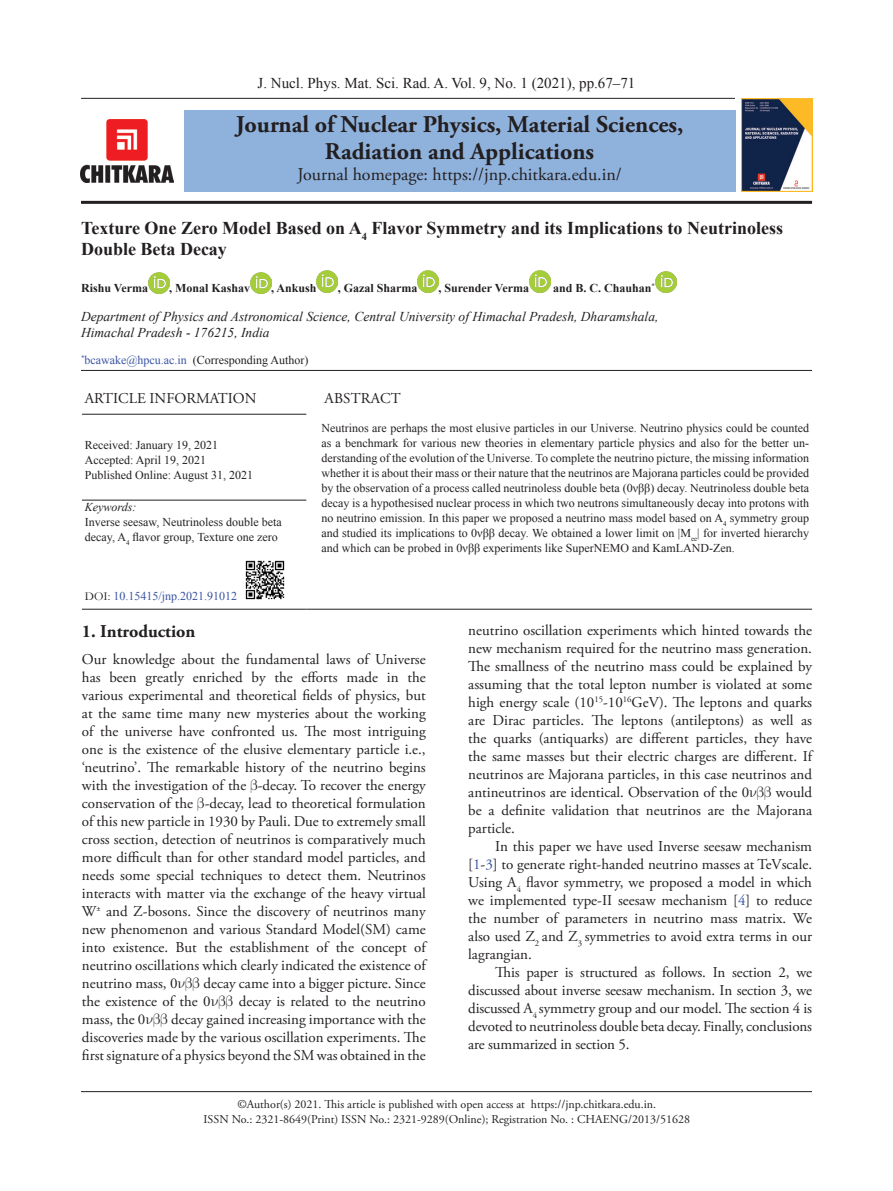
<style>
.page{position:relative;width:893px;height:1191px;background:#fff}
.page>*{position:absolute;margin:0;border:0;box-sizing:border-box;transform-origin:0 0}
.t1{font:700 24px/27px "Adobe Garamond Pro";color:#231f20;text-align:center}
.t2{font:700 18px/21px "Times New Roman";color:#231f20}
.t3{font:18px "Adobe Garamond Pro";color:#231f20}
.t4{font:700 18px "Adobe Garamond Pro";color:#231f20}
.t5{font:15px/18px "Adobe Garamond Pro";color:#231f20;text-align:justify}
.t6{font:15px "Times New Roman";color:#231f20}
.t7{font:italic 13.5px/16.5px "Times New Roman";color:#231f20}
.t8{font:12px/15px "Times New Roman";color:#231f20}
.t9{font:12px/15px "Adobe Garamond Pro";color:#231f20;text-align:center}
.t10{font:700 12px "Times New Roman";color:#231f20}
.t11{font:12px "Times New Roman";color:#3853a3}
.t12{font:italic 12px "Times New Roman";color:#231f20}
.s1{color:#3853a3}
.s2{font-family:"Garamond";color:#231f20}
</style>
<div class="page">
<hr style="left:81px;top:1091px;width:731px;height:1px;background:#231f20">
<img style="left:80px;top:119px;width:93px;height:63px">
<hr style="left:81px;top:201px;width:731px;height:3px;background:#231f20">
<div style="left:184px;top:110px;width:551px;height:81px;background:#8fb2dd"></div>
<hr style="left:81px;top:98px;width:654px;height:1px;background:#231f20">
<img style="left:742px;top:99px;width:70px;height:92px">
<hr style="left:81px;top:370px;width:731px;height:1px;background:#231f20">
<img style="left:148px;top:272px;width:21px;height:21px">
<img style="left:250px;top:272px;width:21px;height:21px">
<img style="left:317px;top:271px;width:21px;height:21px">
<img style="left:417px;top:271px;width:21px;height:21px">
<img style="left:529px;top:271px;width:21px;height:21px">
<img style="left:655px;top:271px;width:21px;height:21px">
<hr style="left:82px;top:414px;width:224px;height:1px;background:#231f20">
<hr style="left:82px;top:500px;width:224px;height:1px;background:#231f20">
<hr style="left:306px;top:609px;width:506px;height:1px;background:#231f20">
<hr style="left:82px;top:609px;width:224px;height:1px;background:#231f20">
<img style="left:245px;top:560px;width:40px;height:40px">
<p class="t6" style="left:258px;top:73px;width:379px">J. Nucl. Phys. Mat. Sci. Rad. A. Vol. 9, No. 1 (2021), pp.67–71</p>
<h1 class="t1" style="left:236px;top:112px;width:449px">Journal of Nuclear Physics, Material Sciences,<br>Radiation and Applications</h1>
<p class="t3" style="left:297px;top:164px;width:326px">Journal homepage: https://jnp.chitkara.edu.in/</p>
<p class="t2" style="left:81px;top:216px;width:704px">Texture One Zero Model Based on A<sub>4</sub> Flavor Symmetry and its Implications to Neutrinoless<br>Double Beta Decay</p>
<p class="t10" style="left:81px;top:280px;width:69px">Rishu Verma</p>
<p class="t10" style="left:169px;top:280px;width:83px">, Monal Kashav</p>
<p class="t10" style="left:271px;top:280px;width:47px">, Ankush</p>
<p class="t10" style="left:338px;top:280px;width:81px">, Gazal Sharma</p>
<p class="t10" style="left:438px;top:280px;width:92px">, Surender Verma</p>
<p class="t10" style="left:553px;top:280px;width:103px">and B. C. Chauhan<sup>*</sup></p>
<p class="t7" style="left:81px;top:307px;width:579px">Department of Physics and Astronomical Science, Central University of Himachal Pradesh, Dharamshala,<br>Himachal Pradesh - 176215, India</p>
<p class="t8" style="left:81px;top:352px;width:229px"><sup>*</sup><span class="s1">bcawake@hpcu.ac.in</span> (Corresponding Author)</p>
<p class="t5" style="left:85px;top:390px;width:173px">ARTICLE INFORMATION</p>
<p class="t5" style="left:324px;top:390px;width:78px">ABSTRACT</p>
<p class="t8" style="left:85px;top:437px;width:170px">Received: January 19, 2021<br>Accepted: April 19, 2021<br>Published Online: August 31, 2021</p>
<p class="t8" style="left:321px;top:420px;width:489px;text-align:justify">Neutrinos are perhaps the most elusive particles in our Universe. Neutrino physics could be counted as a benchmark for various new theories in elementary particle physics and also for the better un&shy;derstanding of the evolution of the Universe. To complete the neutrino picture, the missing information whether it is about their mass or their nature that the neutrinos are Majorana particles could be provided by the observation of a process called neutrinoless double beta (0νββ) decay. Neutrinoless double beta decay is a hypothesised nuclear process in which two neutrons simultaneously decay into protons with no neutrino emission. In this paper we proposed a neutrino mass model based on A<sub>4</sub> symmetry group and studied its implications to 0νββ decay. We obtained a lower limit on |M<sub>ee</sub>| for inverted hierarchy and which can be probed in 0νββ experiments like SuperNEMO and KamLAND-Zen.</p>
<p class="t12" style="left:85px;top:499px;width:53px">Keywords:</p>
<p class="t8" style="left:85px;top:515px;width:198px">Inverse seesaw, Neutrinoless double beta decay, A<sub>4</sub> flavor group, Texture one zero</p>
<p class="t11" style="left:85px;top:588px;width:154px"><span class="s2">DOI:</span> 10.15415/jnp.2021.91012</p>
<p class="t4" style="left:82px;top:621px;width:115px">1. Introduction</p>
<p class="t5" style="left:82px;top:651px;width:345px">Our knowledge about the fundamental laws of Universe has been greatly enriched by the efforts made in the various experimental and theoretical fields of physics, but at the same time many new mysteries about the working of the universe have confronted us. The most intriguing one is the existence of the elusive elementary particle i.e., ‘neutrino’. The remarkable history of the neutrino begins with the investigation of the -decay. To recover the energy conservation of the -decay, lead to theoretical formulation of this new particle in 1930 by Pauli. Due to extremely small cross section, detection of neutrinos is comparatively much more difficult than for other standard model particles, and needs some special techniques to detect them. Neutrinos interacts with matter via the exchange of the heavy virtual W<sup>±</sup> and Z-bosons. Since the discovery of neutrinos many new phenomenon and various Standard Model(SM) came into existence. But the establishment of the concept of neutrino oscillations which clearly indicated the existence of neutrino mass, 0</p>
<p class="t5" style="left:82px;top:975px;width:345px;text-indent:121px">decay came into a bigger picture. Since the existence of the 0</p>
<p class="t5" style="left:239px;top:993px;width:188px">decay is related to the neutrino</p>
<p class="t5" style="left:82px;top:1011px;width:345px;text-indent:89px">decay gained increasing importance with the discoveries made by the various oscillation experiments. The first signature of a physics beyond the SM was obtained in the</p>
<p class="t5" style="left:82px;top:1011px;width:65px">mass, the 0</p>
<p class="t5" style="left:468px;top:621px;width:345px">neutrino oscillation experiments which hinted towards the new mechanism required for the neutrino mass generation.<br>The smallness of the neutrino mass could be explained by assuming that the total lepton number is violated at some high energy scale (10<sup>15</sup>-10<sup>16</sup>GeV). The leptons and quarks are Dirac particles. The leptons (antileptons) as well as the quarks (antiquarks) are different particles, they have the same masses but their electric charges are different. If neutrinos are Majorana particles, in this case neutrinos and antineutrinos are identical. Observation of the 0</p>
<p class="t5" style="left:468px;top:783px;width:345px;text-indent:308px">would be a definite validation that neutrinos are the Majorana particle.</p>
<p class="t5" style="left:468px;top:837px;width:345px;text-indent:27px">In this paper we have used Inverse seesaw mechanism [<span class="s1">1</span>-<span class="s1">3</span>] to generate right-handed neutrino masses at TeVscale.<br>Using A<sub>4</sub> flavor symmetry, we proposed a model in which we implemented type-II seesaw mechanism [<span class="s1">4</span>] to reduce the number of parameters in neutrino mass matrix. We also used Z<sub>2</sub> and Z<sub>3</sub> symmetries to avoid extra terms in our lagrangian.</p>
<p class="t5" style="left:468px;top:963px;width:345px;text-indent:27px">This paper is structured as follows. In section 2, we discussed about inverse seesaw mechanism. In section 3, we discussed A<sub>4</sub> symmetry group and our model. The section 4 is devoted to neutrinoless double beta decay. Finally, conclusions are summarized in section 5.</p>
<p class="t9" style="left:204px;top:1097px;width:488px">©Author(s) 2021. This article is published with open access at https://jnp.chitkara.edu.in.<br>ISSN No.: 2321-8649(Print) ISSN No.: 2321-9289(Online); Registration No. : CHAENG/2013/51628</p>
</div>
